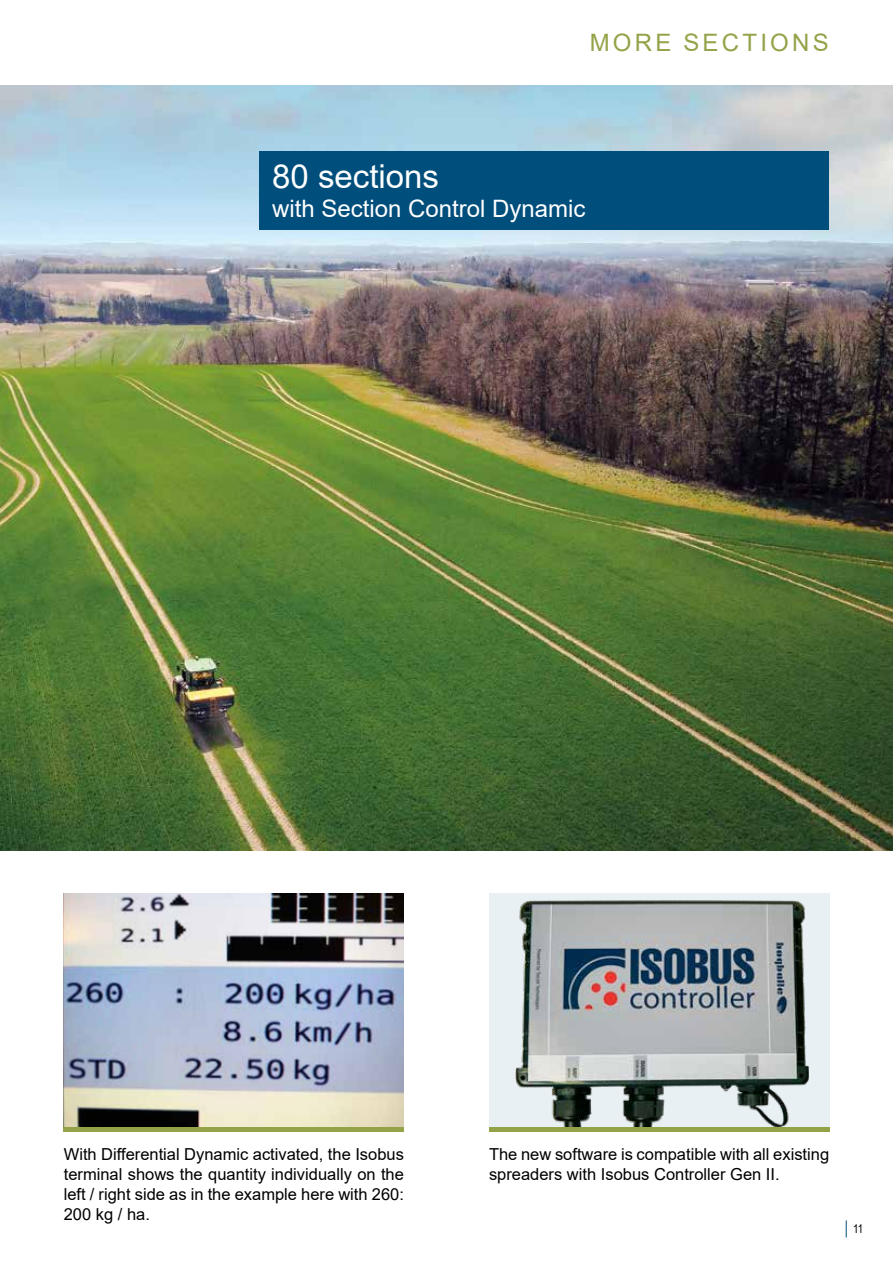
<style>
.page{position:relative;width:893px;height:1263px;background:#fff}
.page>*{position:absolute;margin:0;border:0;box-sizing:border-box;transform-origin:0 0}
.t1{font:33px "Arial";color:#fff}
.t2{font:24px "Arial";color:#fff}
.t3{font:24px "Arial";letter-spacing:.135em;color:#93a348}
.t4{font:16.5px/19.8px "Arial";color:#000;text-align:justify}
.t5{font:12px "Arial Narrow";color:#000}
</style>
<div class="page">
<img style="left:0;top:85px;width:893px;height:765px">
<img style="left:64px;top:893px;width:340px;height:234px">
<hr style="left:64px;top:1127px;width:340px;height:4px;background:#93a348">
<div style="left:489px;top:893px;width:340px;height:234px;background:#e9f0f3"></div>
<img style="left:516px;top:900px;width:293px;height:227px">
<hr style="left:489px;top:1127px;width:340px;height:4px;background:#93a348">
<div style="left:259px;top:151px;width:570px;height:52px;background:#004e7c"></div>
<div style="left:259px;top:186px;width:570px;height:44px;background:#004e7c"></div>
<svg style="left:846px;top:1220px;width:1px;height:17px"></svg>
<h2 class="t3" style="left:590px;top:26px;width:240px">MORE SECTIONS</h2>
<h1 class="t1" style="left:272px;top:153px;width:168px">80 sections</h1>
<h2 class="t2" style="left:272px;top:192px;width:315px">with Section Control Dynamic</h2>
<p class="t4" style="left:64px;top:1144px;width:342px">With Differential Dynamic activated, the Isobus terminal shows the quantity individually on the left / right side as in the example here with 260:<br>200 kg / ha.</p>
<p class="t4" style="left:489px;top:1144px;width:342px">The new software is compatible with all existing spreaders with Isobus Controller Gen II.</p>
<p class="t5" style="left:853px;top:1220px;width:12px">11</p>
</div>
